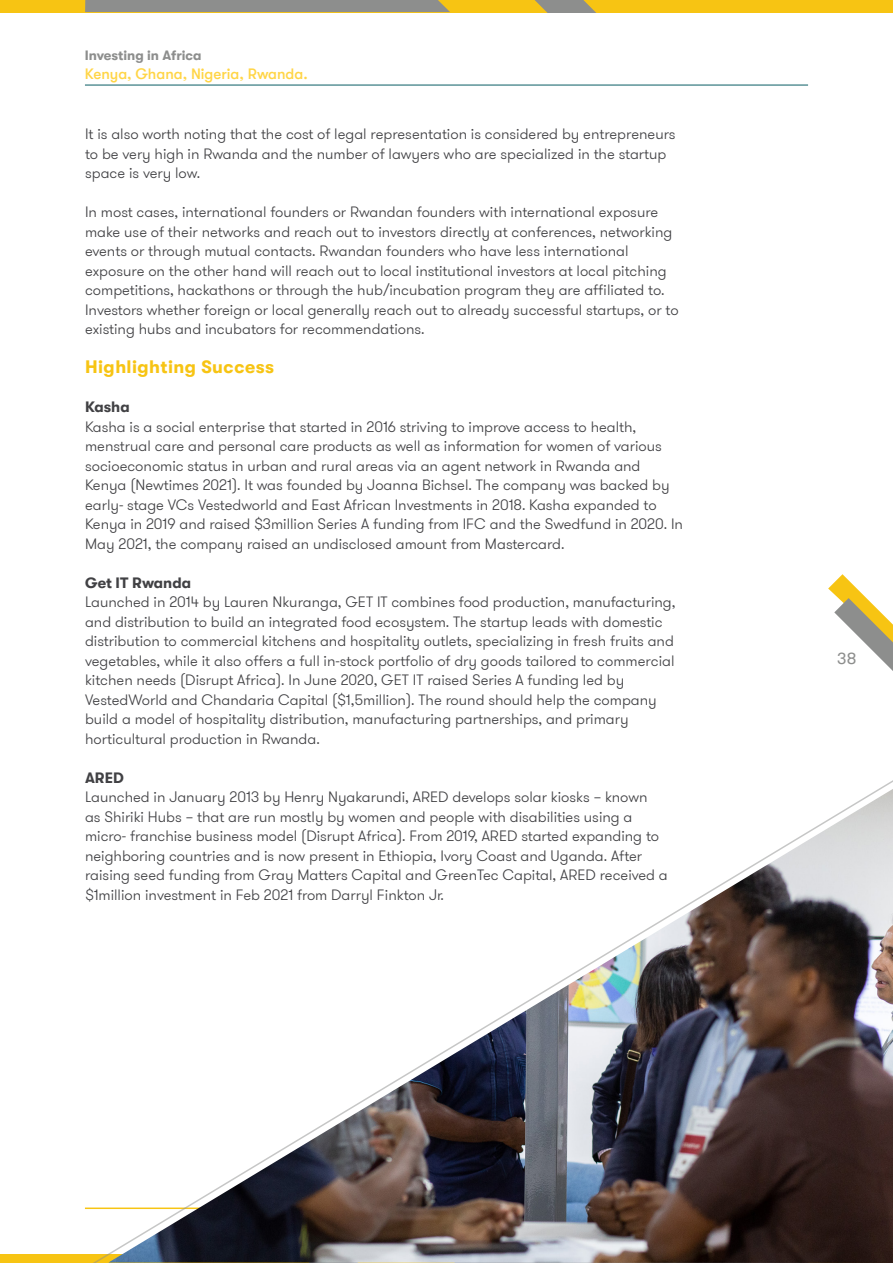
<style>
.page{position:relative;width:893px;height:1263px;background:#fff}
.page>*{position:absolute;margin:0;border:0;box-sizing:border-box;transform-origin:0 0}
.t1{font:700 18px "GT Walsheim";letter-spacing:.025em;color:#f7c413}
.t2{font:16.65px "GT Walsheim";color:#8d8e8d}
.t3{font:300 15px/19.5px "GT Walsheim Pro";color:#414144}
.t4{font:500 15px "GT Walsheim";color:#ffd546}
.t5{font:700 15px "GT Walsheim";color:#414144}
.t6{font:700 13.5px "GT Walsheim";color:#8d8e8d}
</style>
<div class="page">
<svg style="left:0;top:1255px;width:85px;height:8px"></svg>
<svg style="left:828px;top:574px;width:65px;height:97px"></svg>
<div style="left:0;top:0;width:893px;height:12px;background:#f7c413"></div>
<svg style="left:85px;top:0;width:510px;height:12px"></svg>
<hr style="left:85px;top:85px;width:723px;height:1px;background:#0a5d64">
<svg style="left:85px;top:780px;width:808px;height:483px"></svg>
<p class="t6" style="left:85px;top:48px;width:118px">Investing in Africa</p>
<p class="t4" style="left:85px;top:65px;width:224px">Kenya, Ghana, Nigeria, Rwanda.</p>
<p class="t3" style="left:85px;top:125px;width:592px">It is also worth noting that the cost of legal representation is considered by entrepreneurs to be very high in Rwanda and the number of lawyers who are specialized in the startup space is very low.</p>
<p class="t3" style="left:85px;top:203px;width:595px">In most cases, international founders or Rwandan founders with international exposure make use of their networks and reach out to investors directly at conferences, networking events or through mutual contacts. Rwandan founders who have less international exposure on the other hand will reach out to local institutional investors at local pitching competitions, hackathons or through the hub/incubation program they are affiliated to.<br>Investors whether foreign or local generally reach out to already successful startups, or to existing hubs and incubators for recommendations.</p>
<p class="t1" style="left:85px;top:357px;width:191px">Highlighting Success</p>
<p class="t5" style="left:85px;top:399px;width:46px">Kasha</p>
<p class="t3" style="left:85px;top:417px;width:599px">Kasha is a social enterprise that started in 2016 striving to improve access to health, menstrual care and personal care products as well as information for women of various socioeconomic status in urban and rural areas via an agent network in Rwanda and Kenya (Newtimes 2021). It was founded by Joanna Bichsel. The company was backed by early- stage VCs Vestedworld and East African Investments in 2018. Kasha expanded to Kenya in 2019 and raised $3million Series A funding from IFC and the Swedfund in 2020. In May 2021, the company raised an undisclosed amount from Mastercard.</p>
<p class="t5" style="left:85px;top:574px;width:107px">Get IT Rwanda</p>
<p class="t3" style="left:85px;top:593px;width:592px">Launched in 2014 by Lauren Nkuranga, GET IT combines food production, manufacturing, and distribution to build an integrated food ecosystem. The startup leads with domestic distribution to commercial kitchens and hospitality outlets, specializing in fresh fruits and vegetables, while it also offers a full in-stock portfolio of dry goods tailored to commercial kitchen needs (Disrupt Africa). In June 2020, GET IT raised Series A funding led by VestedWorld and Chandaria Capital ($1,5million). The round should help the company build a model of hospitality distribution, manufacturing partnerships, and primary horticultural production in Rwanda.</p>
<p class="t5" style="left:85px;top:769px;width:40px">ARED</p>
<p class="t3" style="left:85px;top:788px;width:584px">Launched in January 2013 by Henry Nyakarundi, ARED develops solar kiosks – known<br>as Shiriki Hubs – that are run mostly by women and people with disabilities using a micro- franchise business model (Disrupt Africa). From 2019, ARED started expanding to neighboring countries and is now present in Ethiopia, Ivory Coast and Uganda. After raising seed funding from Gray Matters Capital and GreenTec Capital, ARED received a $1million investment in Feb 2021 from Darryl Finkton Jr.</p>
<p class="t2" style="left:837px;top:649px;width:21px">38</p>
</div>
